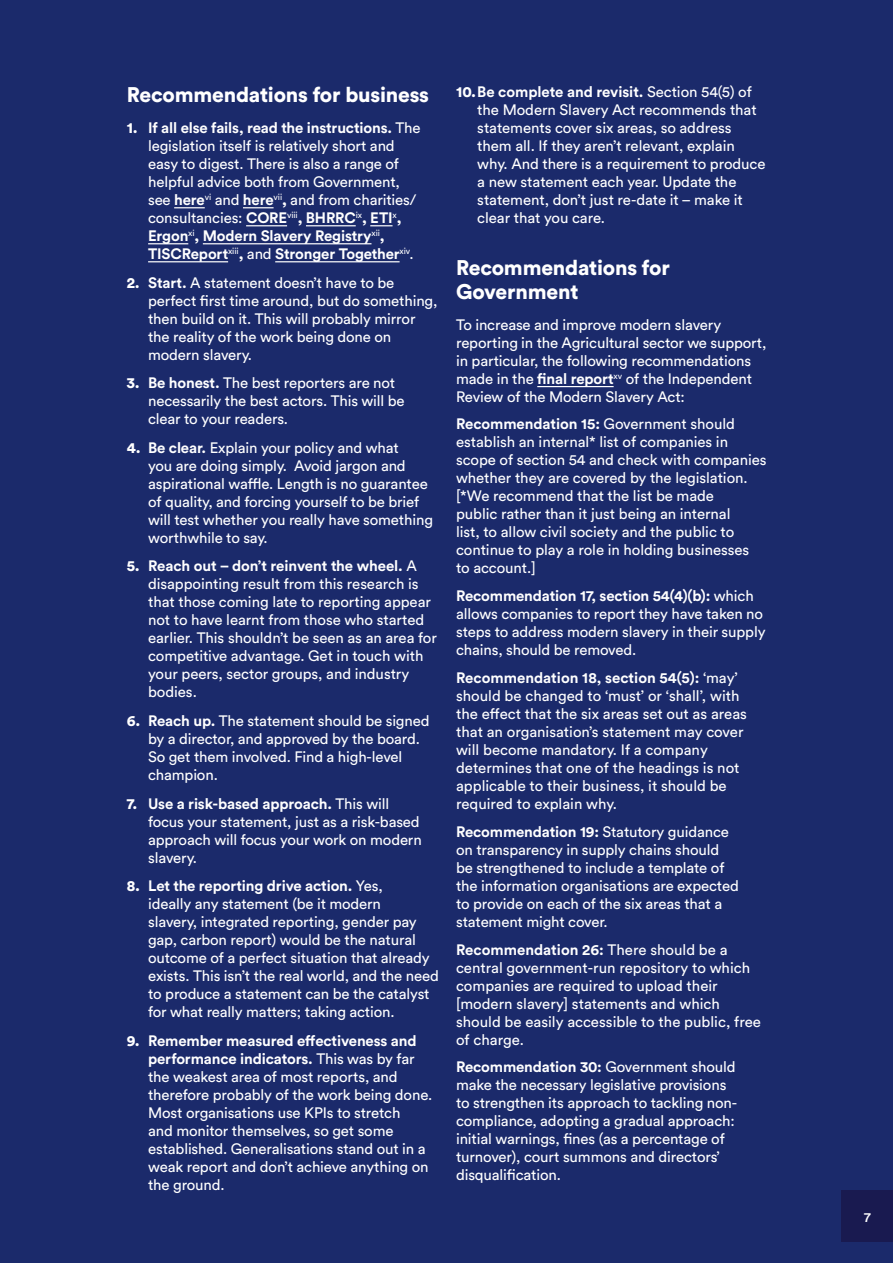
<style>
.page{position:relative;width:893px;height:1263px;background:#1b2a6b}
.page>*{position:absolute;margin:0;border:0;box-sizing:border-box;transform-origin:0 0}
.t1{font:900 21px/24px "Circular Pro";letter-spacing:-.01em;color:#fff}
.t2{font:15px/18px "Circular Pro";letter-spacing:-.01em;color:#fff}
.t3{font:500 13.5px "Circular Pro";color:#fff}
.s1{font-weight:900}
.s2{font-weight:700}
</style>
<div class="page">
<hr style="left:174px;top:207px;width:31px;height:1px;background:#fff">
<hr style="left:243px;top:207px;width:31px;height:1px;background:#fff">
<hr style="left:246px;top:225px;width:41px;height:1px;background:#fff">
<hr style="left:306px;top:225px;width:50px;height:1px;background:#fff">
<svg style="left:370px;top:225px;width:23px;height:1px"></svg>
<hr style="left:148px;top:243px;width:40px;height:1px;background:#fff">
<hr style="left:203px;top:243px;width:168px;height:1px;background:#fff">
<hr style="left:148px;top:261px;width:80px;height:1px;background:#fff">
<hr style="left:275px;top:261px;width:125px;height:1px;background:#fff">
<hr style="left:537px;top:386px;width:77px;height:1px;background:#fff">
<div style="left:842px;top:1191px;width:51px;height:51px;background:#191a50"></div>
<h1 class="t1" style="left:127px;top:82px;width:304px">Recommendations for business</h1>
<p class="t2" style="left:148px;top:118px;width:274px;text-indent:-21px"><span class="s1">1.</span> <span class="s2">If all else fails, read the instructions.</span> The legislation itself is relatively short and easy to digest. There is also a range of helpful advice both from Government, see <span class="s2">here</span><sup>vi</sup> and <span class="s2">here</span><sup>vii</sup><span class="s1">,</span> and from charities/ consultancies: <span class="s2">CORE</span><sup>viii</sup><span class="s1">,</span> <span class="s2">BHRRC</span><sup>ix</sup><span class="s1">,</span> <span class="s2">ETI</span><sup>x</sup><span class="s1">, </span><span class="s2">Ergon</span><sup>xi</sup><span class="s1">,</span> <span class="s2">Modern Slavery Registry</span><sup>xii</sup><span class="s1">, </span><span class="s2">TISCReport</span><sup>xiii</sup><span class="s1">,</span> and <span class="s2">Stronger Together</span><sup>xiv</sup>.</p>
<p class="t2" style="left:148px;top:273px;width:291px;text-indent:-21px"><span class="s1">2.</span> <span class="s2">Start.</span> A statement doesn’t have to be perfect first time around, but do something, then build on it. This will probably mirror the reality of the work being done on modern slavery.</p>
<p class="t2" style="left:148px;top:373px;width:258px;text-indent:-21px"><span class="s1">3.</span> <span class="s2">Be honest.</span> The best reporters are not necessarily the best actors. This will be clear to your readers.</p>
<p class="t2" style="left:148px;top:438px;width:286px;text-indent:-21px"><span class="s1">4.</span> <span class="s2">Be clear.</span> Explain your policy and what<br>you are doing simply. Avoid jargon and aspirational waffle. Length is no guarantee of quality, and forcing yourself to be brief will test whether you really have something worthwhile to say.</p>
<p class="t2" style="left:148px;top:556px;width:290px;text-indent:-21px"><span class="s1">5.</span> <span class="s2">Reach out – don’t reinvent the wheel.</span> A disappointing result from this research is that those coming late to reporting appear not to have learnt from those who started earlier. This shouldn’t be seen as an area for competitive advantage. Get in touch with your peers, sector groups, and industry bodies.</p>
<p class="t2" style="left:148px;top:711px;width:283px;text-indent:-21px"><span class="s1">6.</span> <span class="s2">Reach up.</span> The statement should be signed by a director, and approved by the board.<br>So get them involved. Find a high-level champion.</p>
<p class="t2" style="left:148px;top:794px;width:275px;text-indent:-21px"><span class="s1">7.</span> <span class="s2">Use a risk-based approach.</span> This will focus your statement, just as a risk-based approach will focus your work on modern slavery.</p>
<p class="t2" style="left:148px;top:876px;width:292px;text-indent:-21px"><span class="s1">8.</span> <span class="s2">Let the reporting drive action.</span> Yes,<br>ideally any statement (be it modern<br>slavery, integrated reporting, gender pay gap, carbon report) would be the natural outcome of a perfect situation that already exists. This isn’t the real world, and the need to produce a statement can be the catalyst for what really matters; taking action.</p>
<p class="t2" style="left:148px;top:1031px;width:286px;text-indent:-21px"><span class="s1">9.</span> <span class="s2">Remember measured effectiveness and performance indicators.</span> This was by far the weakest area of most reports, and therefore probably of the work being done.<br>Most organisations use KPIs to stretch<br>and monitor themselves, so get some established. Generalisations stand out in a weak report and don’t achieve anything on the ground.</p>
<p class="t2" style="left:477px;top:82px;width:290px;text-indent:-21px"><span class="s1">10.</span><span class="s2">Be complete and revisit.</span> Section 54(5) of the Modern Slavery Act recommends that statements cover six areas, so address them all. If they aren’t relevant, explain why. And there is a requirement to produce a new statement each year. Update the statement, don’t just re-date it – make it clear that you care.</p>
<h1 class="t1" style="left:456px;top:255px;width:215px">Recommendations for<br>Government</h1>
<p class="t2" style="left:456px;top:315px;width:312px">To increase and improve modern slavery reporting in the Agricultural sector we support, in particular, the following recommendations made in the <span class="s2">final report</span><sup>xv</sup> of the Independent Review of the Modern Slavery Act:</p>
<p class="t2" style="left:456px;top:414px;width:312px"><span class="s2">Recommendation 15:</span> Government should establish an internal* list of companies in scope of section 54 and check with companies whether they are covered by the legislation. [*We recommend that the list be made<br>public rather than it just being an internal<br>list, to allow civil society and the public to continue to play a role in holding businesses to account.]</p>
<p class="t2" style="left:456px;top:586px;width:311px"><span class="s2">Recommendation 17, section 54(4)(b):</span> which allows companies to report they have taken no steps to address modern slavery in their supply chains, should be removed.</p>
<p class="t2" style="left:456px;top:668px;width:292px"><span class="s2">Recommendation 18, section 54(5):</span> ‘may’ should be changed to ‘must’ or ‘shall’, with the effect that the six areas set out as areas that an organisation’s statement may cover will become mandatory. If a company determines that one of the headings is not applicable to their business, it should be required to explain why.</p>
<p class="t2" style="left:456px;top:822px;width:284px"><span class="s2">Recommendation 19:</span> Statutory guidance on transparency in supply chains should be strengthened to include a template of the information organisations are expected to provide on each of the six areas that a statement might cover.</p>
<p class="t2" style="left:456px;top:940px;width:306px"><span class="s2">Recommendation 26:</span> There should be a central government-run repository to which companies are required to upload their [modern slavery] statements and which should be easily accessible to the public, free of charge.</p>
<p class="t2" style="left:456px;top:1057px;width:283px"><span class="s2">Recommendation 30:</span> Government should make the necessary legislative provisions to strengthen its approach to tackling non&shy;compliance, adopting a gradual approach: initial warnings, fines (as a percentage of turnover), court summons and directors’ disqualification.</p>
<p class="t3" style="left:864px;top:1208px;width:8px">7</p>
</div>
